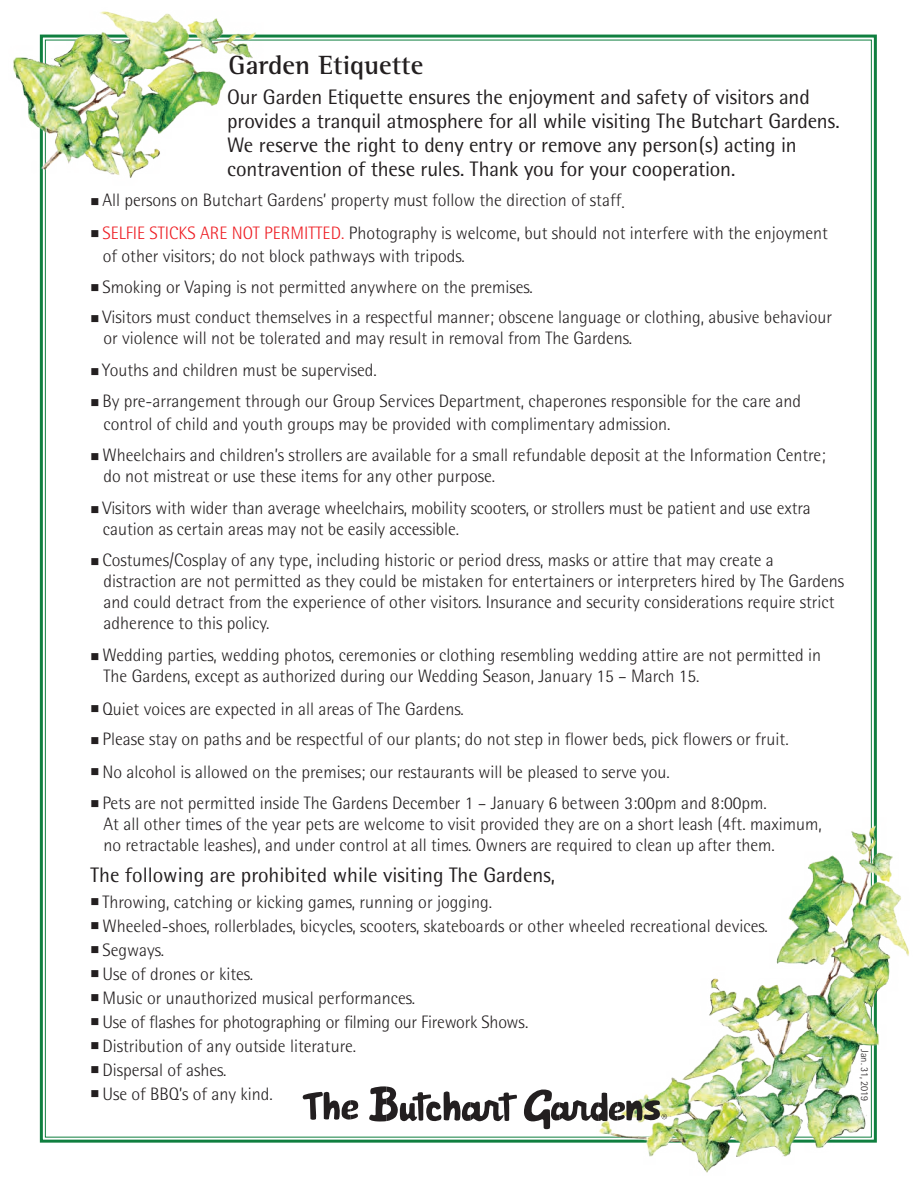
<style>
.page{position:relative;width:918px;height:1188px;background:#fff}
.page>*{position:absolute;margin:0;border:0;box-sizing:border-box;transform-origin:0 0}
.t1{font:700 27px "Rotis Semi Serif";color:#231f20}
.t2{font:21px/24px "Rotis Semi Sans";letter-spacing:-.01em;color:#231f20}
.t3{font:300 18px/21px "Rotis Semi Sans";color:#231f20}
.t4{font:300 10.5px "Rotis Semi Sans";color:#231f20}
.s1{color:#ee1d23}
</style>
<div class="page">
<img style="left:13px;top:11px;width:896px;height:1162px">
<svg style="left:369px;top:1086px;width:148px;height:36px"></svg>
<svg style="left:303px;top:1091px;width:56px;height:29px"></svg>
<svg style="left:523px;top:1088px;width:144px;height:41px"></svg>
<h1 class="t1" style="left:229px;top:49px;width:196px">Garden Etiquette</h1>
<p class="t2" style="left:227px;top:85px;width:614px">Our Garden Etiquette ensures the enjoyment and safety of visitors and provides a tranquil atmosphere for all while visiting The Butchart Gardens.<br>We reserve the right to deny entry or remove any person(s) acting in contravention of these rules. Thank you for your cooperation.</p>
<p class="t3" style="left:91px;top:190px;width:536px">■ All persons on Butchart Gardens’ property must follow the direction of staff.</p>
<p class="t3" style="left:103px;top:222px;width:727px;line-height:22.5px;text-indent:-12px">■ <span class="s1">SELFIE STICKS ARE NOT PERMITTED.</span> Photography is welcome, but should not interfere with the enjoyment of other visitors; do not block pathways with tripods.</p>
<p class="t3" style="left:91px;top:277px;width:444px">■ Smoking or Vaping is not permitted anywhere on the premises.</p>
<p class="t3" style="left:104px;top:307px;width:730px;text-indent:-13px">■ Visitors must conduct themselves in a respectful manner; obscene language or clothing, abusive behaviour or violence will not be tolerated and may result in removal from The Gardens.</p>
<p class="t3" style="left:91px;top:359px;width:288px">■ Youths and children must be supervised.</p>
<p class="t3" style="left:104px;top:390px;width:699px;line-height:22.5px;text-indent:-13px">■ By pre-arrangement through our Group Services Department, chaperones responsible for the care and control of child and youth groups may be provided with complimentary admission.</p>
<p class="t3" style="left:104px;top:445px;width:724px;text-indent:-13px">■ Wheelchairs and children’s strollers are available for a small refundable deposit at the Information Centre; do not mistreat or use these items for any other purpose.</p>
<p class="t3" style="left:103px;top:497px;width:709px;text-indent:-12px">■ Visitors with wider than average wheelchairs, mobility scooters, or strollers must be patient and use extra caution as certain areas may not be easily accessible.</p>
<p class="t3" style="left:104px;top:550px;width:742px;text-indent:-13px">■ Costumes/Cosplay of any type, including historic or period dress, masks or attire that may create a distraction are not permitted as they could be mistaken for entertainers or interpreters hired by The Gardens and could detract from the experience of other visitors. Insurance and security considerations require strict adherence to this policy.</p>
<p class="t3" style="left:104px;top:644px;width:719px;text-indent:-13px">■ Wedding parties, wedding photos, ceremonies or clothing resembling wedding attire are not permitted in<br>The Gardens, except as authorized during our Wedding Season, January 15 – March 15.</p>
<p class="t3" style="left:91px;top:698px;width:375px">■ Quiet voices are expected in all areas of The Gardens.</p>
<p class="t3" style="left:91px;top:728px;width:700px">■ Please stay on paths and be respectful of our plants; do not step in flower beds, pick flowers or fruit.</p>
<p class="t3" style="left:91px;top:761px;width:581px">■ No alcohol is allowed on the premises; our restaurants will be pleased to serve you.</p>
<p class="t3" style="left:104px;top:793px;width:720px;text-indent:-13px">■ Pets are not permitted inside The Gardens December 1 – January 6 between 3:00pm and 8:00pm.<br>At all other times of the year pets are welcome to visit provided they are on a short leash (4ft. maximum, no retractable leashes), and under control at all times. Owners are required to clean up after them.</p>
<p class="t2" style="left:91px;top:863px;width:466px">The following are prohibited while visiting The Gardens,</p>
<p class="t3" style="left:91px;top:891px;width:403px">■ Throwing, catching or kicking games, running or jogging.</p>
<p class="t3" style="left:91px;top:915px;width:679px">■ Wheeled-shoes, rollerblades, bicycles, scooters, skateboards or other wheeled recreational devices.</p>
<p class="t3" style="left:91px;top:939px;width:75px">■ Segways.</p>
<p class="t3" style="left:91px;top:963px;width:164px">■ Use of drones or kites.</p>
<p class="t3" style="left:91px;top:987px;width:326px">■ Music or unauthorized musical performances.</p>
<p class="t3" style="left:91px;top:1011px;width:439px">■ Use of flashes for photographing or filming our Firework Shows.</p>
<p class="t3" style="left:91px;top:1035px;width:267px">■ Distribution of any outside literature.</p>
<p class="t3" style="left:91px;top:1059px;width:138px">■ Dispersal of ashes.</p>
<p class="t3" style="left:91px;top:1083px;width:184px">■ Use of BBQ’s of any kind.</p>
<p class="t4" style="left:871px;top:1049px;width:53px;rotate:90deg">Jan. 31, 2019</p>
</div>
